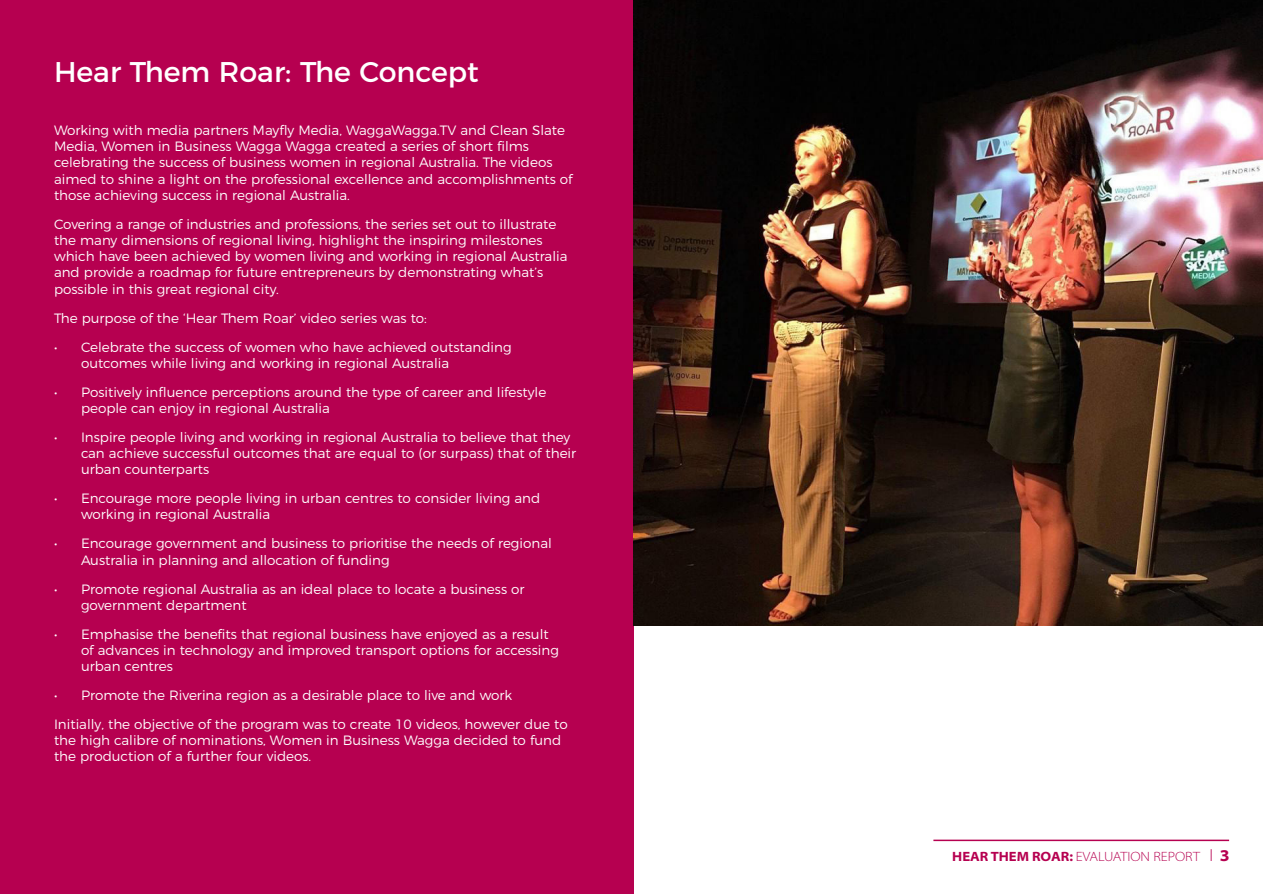
<style>
.page{position:relative;width:1263px;height:894px;background:#fff}
.page>*{position:absolute;margin:0;border:0;box-sizing:border-box;transform-origin:0 0}
.t1{font:28.5px "Montserrat";color:#fff}
.t2{font:300 13.5px/16.2px "Montserrat";color:#fff}
.t3{font:300 semi-expanded 13.5px "Myriad Pro";color:#b60050}
.s1{font-weight:700}
.s2{font-size:16.5px}
.s3{font-weight:700;font-size:16.5px}
</style>
<div class="page">
<hr style="left:933px;top:840px;width:296px;height:1px;background:#b60050">
<div style="left:0;top:0;width:634px;height:894px;background:#b60050"></div>
<img style="left:634px;top:0;width:629px;height:625px">
<p class="t1" style="left:54px;top:49px;width:426px">Hear Them Roar: The Concept</p>
<p class="t2" style="left:54px;top:121px;width:520px">Working with media partners Mayfly Media, WaggaWagga.TV and Clean Slate Media, Women in Business Wagga Wagga created a series of short films celebrating the success of business women in regional Australia. The videos aimed to shine a light on the professional excellence and accomplishments of those achieving success in regional Australia.</p>
<p class="t2" style="left:54px;top:215px;width:515px">Covering a range of industries and professions, the series set out to illustrate the many dimensions of regional living, highlight the inspiring milestones which have been achieved by women living and working in regional Australia and provide a roadmap for future entrepreneurs by demonstrating what’s possible in this great regional city.</p>
<p class="t2" style="left:54px;top:309px;width:374px">The purpose of the ‘Hear Them Roar’ video series was to:</p>
<p class="t2" style="left:81px;top:338px;width:432px;text-indent:-27px">• Celebrate the success of women who have achieved outstanding outcomes while living and working in regional Australia</p>
<p class="t2" style="left:81px;top:383px;width:467px;text-indent:-27px">• Positively influence perceptions around the type of career and lifestyle people can enjoy in regional Australia</p>
<p class="t2" style="left:81px;top:428px;width:497px;text-indent:-27px">• Inspire people living and working in regional Australia to believe that they can achieve successful outcomes that are equal to (or surpass) that of their urban counterparts</p>
<p class="t2" style="left:81px;top:489px;width:461px;text-indent:-27px">• Encourage more people living in urban centres to consider living and working in regional Australia</p>
<p class="t2" style="left:81px;top:534px;width:472px;text-indent:-27px">• Encourage government and business to prioritise the needs of regional<br>Australia in planning and allocation of funding</p>
<p class="t2" style="left:81px;top:579px;width:445px;text-indent:-27px">• Promote regional Australia as an ideal place to locate a business or government department</p>
<p class="t2" style="left:81px;top:625px;width:479px;text-indent:-27px">• Emphasise the benefits that regional business have enjoyed as a result of advances in technology and improved transport options for accessing urban centres</p>
<p class="t2" style="left:54px;top:686px;width:460px">• Promote the Riverina region as a desirable place to live and work</p>
<p class="t2" style="left:54px;top:715px;width:515px">Initially, the objective of the program was to create 10 videos, however due to the high calibre of nominations, Women in Business Wagga decided to fund the production of a further four videos.</p>
<p class="t3" style="left:952px;top:848px;width:279px"><span class="s1">HEAR THEM ROAR:</span> EVALUATION REPORT <span class="s2">l</span> <span class="s3">3</span></p>
</div>
